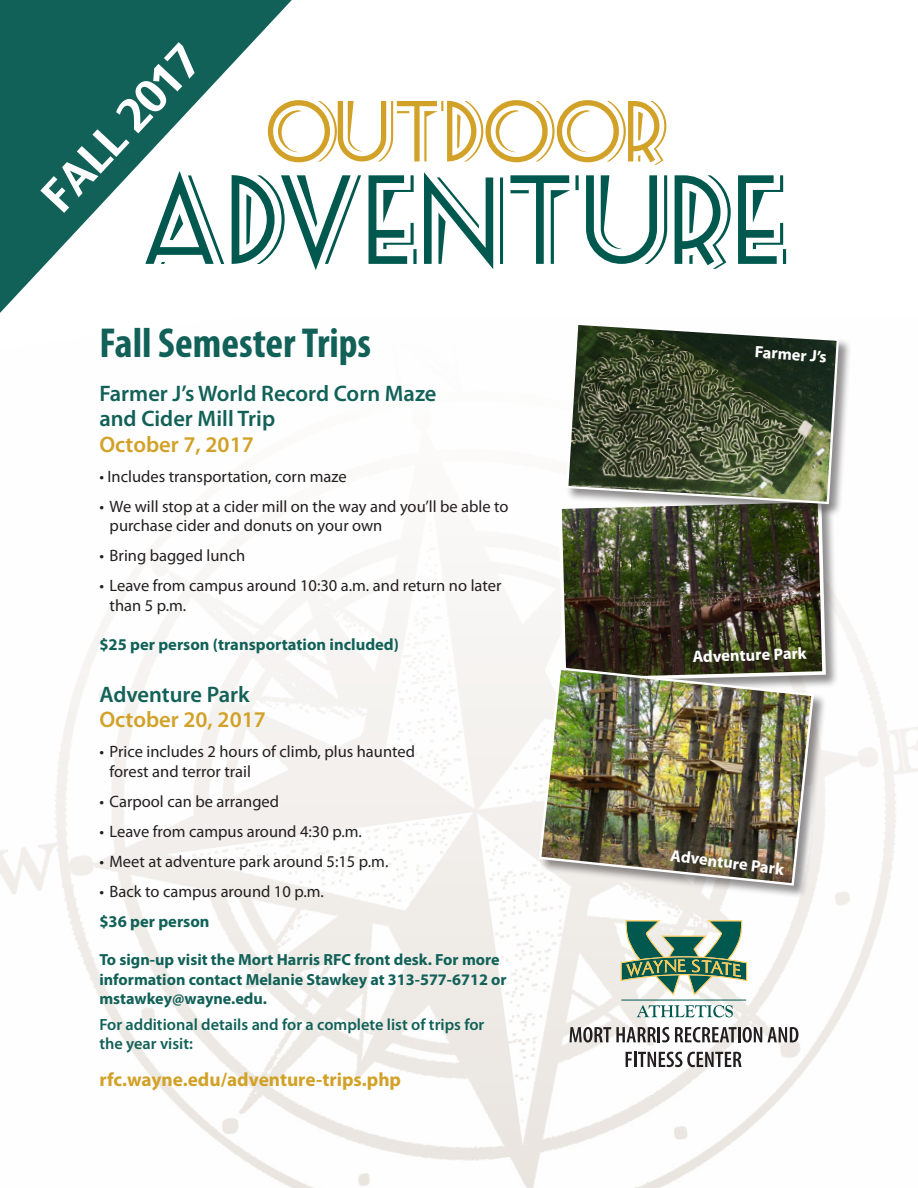
<style>
.page{position:relative;width:918px;height:1188px;background:#fff}
.page>*{position:absolute;margin:0;border:0;box-sizing:border-box;transform-origin:0 0}
.t1{font:102.75px "Seaside Resort NF";color:#00584e}
.t2{font:70.2px "Seaside Resort NF";letter-spacing:-.04em;color:#d2a128}
.t3{font:43.5px "Charcoal CY";color:#fff}
.t4{font:700 condensed 42px "Myriad Pro";color:#116158}
.t5{font:600 22.5px/25.5px "Myriad Pro";color:#116158}
.t6{font:600 22.5px "Myriad Pro";color:#d2a128}
.t7{font:700 19.2px "Myriad Pro";color:#d2a128}
.t8{font:16.5px/19.5px "Myriad Pro";color:#231f20}
.t9{font:700 16.5px "Myriad Pro";color:#116158}
.t10{font:700 16.5px "Myriad Pro";color:#fff}
.t11{font:600 16.35px/19.5px "Myriad Pro";color:#116158}
.t12{font:700 16.2px/19px "Myriad Pro";color:#116158}
</style>
<div class="page">
<img style="left:0;top:584px;width:918px;height:604px">
<svg style="left:621px;top:920px;width:126px;height:75px"></svg>
<svg style="left:637px;top:1005px;width:96px;height:12px"></svg>
<hr style="left:621px;top:1000px;width:125px;height:1px;background:#00584e">
<svg style="left:569px;top:1027px;width:168px;height:16px"></svg>
<hr style="left:738px;top:1027px;width:3px;height:15px;background:#231f20">
<svg style="left:743px;top:1027px;width:55px;height:16px"></svg>
<svg style="left:626px;top:1052px;width:116px;height:15px"></svg>
<svg style="left:0;top:0;width:292px;height:313px"></svg>
<div style="left:558px;top:498px;width:282px;height:197px;background:#231f20;opacity:.5"></div>
<img style="left:556px;top:498px;width:272px;height:185px">
<div style="left:566px;top:322px;width:286px;height:196px;background:#231f20;opacity:.5"></div>
<svg style="left:565px;top:322px;width:275px;height:183px;background:#5f6852"></svg>
<div style="left:538px;top:667px;width:289px;height:232px;background:#231f20;opacity:.5"></div>
<img style="left:538px;top:666px;width:277px;height:221px">
<p class="t3" style="left:30px;top:186px;width:210px;rotate:-47deg">FALL 2017</p>
<p class="t2" style="left:265px;top:82px;width:405px">OUTDOOR</p>
<p class="t1" style="left:142px;top:148px;width:650px">ADVENTURE</p>
<p class="t4" style="left:99px;top:317px;width:273px">Fall Semester Trips</p>
<p class="t5" style="left:99px;top:380px;width:339px">Farmer J’s World Record Corn Maze and Cider Mill Trip</p>
<p class="t6" style="left:99px;top:430px;width:156px">October 7, 2017</p>
<p class="t8" style="left:99px;top:466px;width:249px">• Includes transportation, corn maze</p>
<p class="t8" style="left:110px;top:496px;width:401px;text-indent:-10px">• We will stop at a cider mill on the way and you’ll be able to purchase cider and donuts on your own</p>
<p class="t8" style="left:99px;top:546px;width:147px">• Bring bagged lunch</p>
<p class="t8" style="left:110px;top:576px;width:393px;text-indent:-10px">• Leave from campus around 10:30 a.m. and return no later than 5 p.m.</p>
<p class="t9" style="left:99px;top:634px;width:301px">$25 per person (transportation included)</p>
<p class="t5" style="left:99px;top:681px;width:152px">Adventure Park</p>
<p class="t6" style="left:99px;top:705px;width:168px">October 20, 2017</p>
<p class="t8" style="left:110px;top:741px;width:307px;text-indent:-10px">• Price includes 2 hours of climb, plus haunted forest and terror trail</p>
<p class="t8" style="left:99px;top:791px;width:181px">• Carpool can be arranged</p>
<p class="t8" style="left:99px;top:821px;width:264px">• Leave from campus around 4:30 p.m.</p>
<p class="t8" style="left:99px;top:851px;width:291px">• Meet at adventure park around 5:15 p.m.</p>
<p class="t8" style="left:99px;top:881px;width:226px">• Back to campus around 10 p.m.</p>
<p class="t9" style="left:99px;top:910px;width:112px">$36 per person</p>
<p class="t12" style="left:99px;top:950px;width:409px">To sign-up visit the Mort Harris RFC front desk. For more information contact Melanie Stawkey at 313-577-6712 or mstawkey@wayne.edu.</p>
<p class="t11" style="left:99px;top:1014px;width:387px">For additional details and for a complete list of trips for the year visit:</p>
<p class="t7" style="left:99px;top:1067px;width:303px">rfc.wayne.edu/adventure-trips.php</p>
<p class="t10" style="left:756px;top:341px;width:74px;rotate:4deg">Farmer J’s</p>
<p class="t10" style="left:692px;top:646px;width:116px;rotate:-2deg">Adventure Park</p>
<p class="t10" style="left:672px;top:845px;width:116px;rotate:7deg">Adventure Park</p>
</div>
